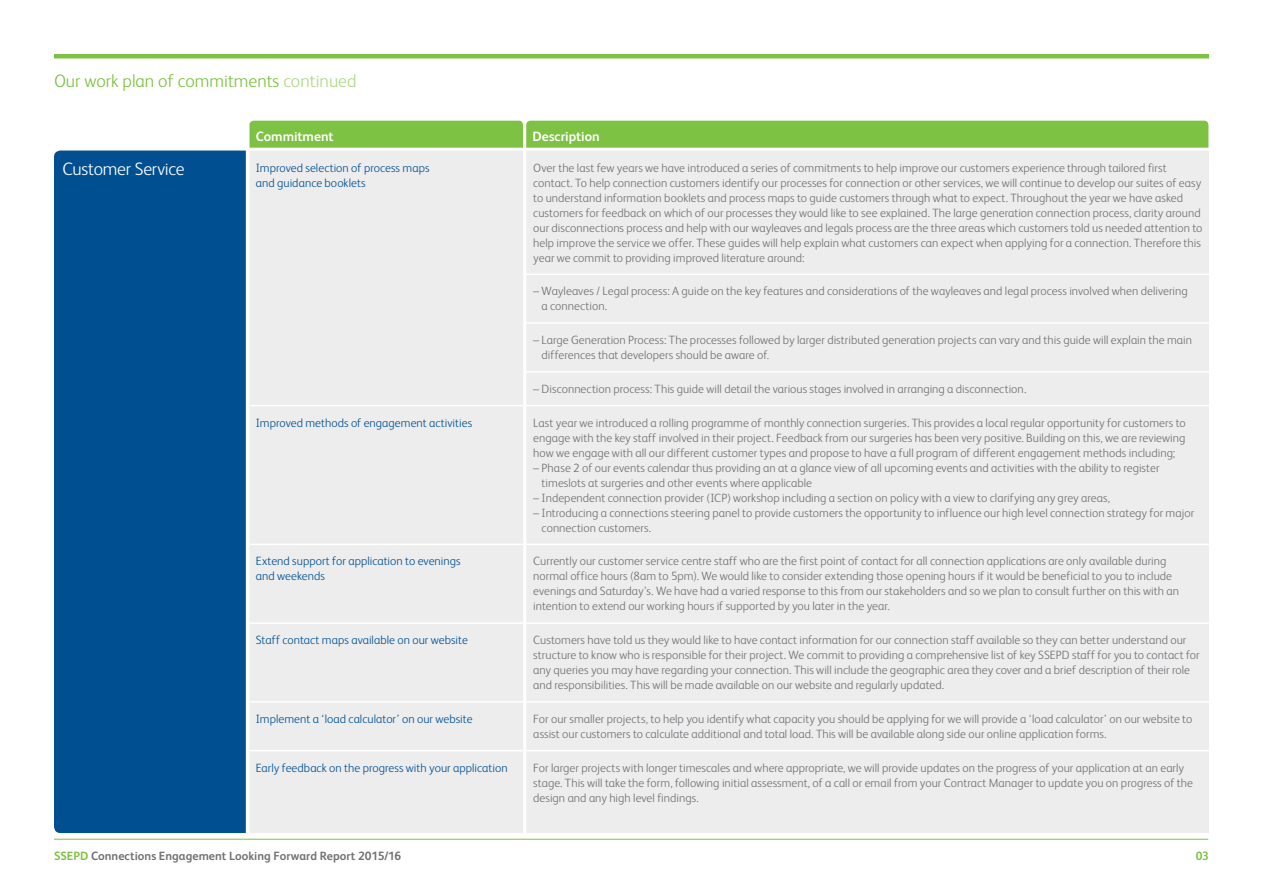
<style>
.page{position:relative;width:1263px;height:893px;background:#fff}
.page>*{position:absolute;margin:0;border:0;box-sizing:border-box;transform-origin:0 0}
.t1{font:300 18px "FS Albert";color:#7dc242}
.t2{font:300 18px "FS Albert";letter-spacing:-.015em;color:#fff}
.t3{font:700 13.5px "FS Albert";letter-spacing:-.005em;color:#fff}
.t4{font:300 12px/15px "FS Albert";letter-spacing:.005em;color:#717073}
.t5{font:300 12px/15px "FS Albert";letter-spacing:.005em;color:#005091}
.t6{font:700 12px "FS Albert";letter-spacing:.005em;color:#717073}
.t7{font:700 12px "FS Albert";color:#7dc242}
.s1{color:#b0d68a}
.s2{color:#7dc242}
</style>
<div class="page">
<div style="left:54px;top:54px;width:1155px;height:5px;background:#7dc242"></div>
<hr style="left:54px;top:839px;width:1154px;height:1px;background:#7dc242">
<div style="left:54px;top:151px;width:192px;height:682px;background:#005091"></div>
<div style="left:250px;top:151px;width:959px;height:682px;background:#ededee"></div>
<hr style="left:526px;top:274px;width:683px;height:1px;background:#fff">
<hr style="left:526px;top:322px;width:683px;height:2px;background:#fff">
<hr style="left:526px;top:371px;width:683px;height:2px;background:#fff">
<hr style="left:249px;top:405px;width:274px;height:1px;background:#fff">
<hr style="left:526px;top:405px;width:683px;height:1px;background:#fff">
<hr style="left:249px;top:544px;width:274px;height:1px;background:#fff">
<hr style="left:526px;top:544px;width:683px;height:1px;background:#fff">
<hr style="left:249px;top:622px;width:274px;height:2px;background:#fff">
<hr style="left:526px;top:622px;width:683px;height:2px;background:#fff">
<hr style="left:249px;top:701px;width:274px;height:2px;background:#fff">
<hr style="left:526px;top:701px;width:683px;height:2px;background:#fff">
<hr style="left:249px;top:750px;width:274px;height:1px;background:#fff">
<hr style="left:526px;top:750px;width:683px;height:1px;background:#fff">
<hr style="left:523px;top:151px;width:3px;height:123px;background:#fff">
<hr style="left:523px;top:274px;width:3px;height:49px;background:#fff">
<hr style="left:523px;top:323px;width:3px;height:49px;background:#fff">
<hr style="left:523px;top:372px;width:3px;height:34px;background:#fff">
<hr style="left:523px;top:406px;width:3px;height:138px;background:#fff">
<hr style="left:523px;top:544px;width:3px;height:79px;background:#fff">
<hr style="left:523px;top:623px;width:3px;height:79px;background:#fff">
<hr style="left:523px;top:702px;width:3px;height:49px;background:#fff">
<hr style="left:523px;top:751px;width:3px;height:82px;background:#fff">
<div style="left:249px;top:121px;width:959px;height:27px;background:#7dc242"></div>
<h1 class="t1" style="left:54px;top:70px;width:304px">Our work plan of commitments <span class="s1">continued</span></h1>
<h1 class="t2" style="left:63px;top:159px;width:123px">Customer Service</h1>
<p class="t3" style="left:256px;top:129px;width:79px">Commitment</p>
<p class="t3" style="left:533px;top:129px;width:69px">Description</p>
<p class="t5" style="left:256px;top:160px;width:175px">Improved selection of process maps and guidance booklets</p>
<p class="t4" style="left:533px;top:160px;width:671px">Over the last few years we have introduced a series of commitments to help improve our customers experience through tailored first contact. To help connection customers identify our processes for connection or other services, we will continue to develop our suites of easy to understand information booklets and process maps to guide customers through what to expect. Throughout the year we have asked customers for feedback on which of our processes they would like to see explained. The large generation connection process, clarity around our disconnections process and help with our wayleaves and legals process are the three areas which customers told us needed attention to help improve the service we offer. These guides will help explain what customers can expect when applying for a connection. Therefore this year we commit to providing improved literature around:</p>
<p class="t4" style="left:542px;top:284px;width:648px;text-indent:-8px">– Wayleaves / Legal process: A guide on the key features and considerations of the wayleaves and legal process involved when delivering a connection.</p>
<p class="t4" style="left:542px;top:332px;width:652px;text-indent:-8px">– Large Generation Process: The processes followed by larger distributed generation projects can vary and this guide will explain the main differences that developers should be aware of.</p>
<p class="t4" style="left:533px;top:381px;width:495px">– Disconnection process: This guide will detail the various stages involved in arranging a disconnection.</p>
<p class="t5" style="left:256px;top:415px;width:218px">Improved methods of engagement activities</p>
<p class="t4" style="left:533px;top:415px;width:654px;text-align:justify">Last year we introduced a rolling programme of monthly connection surgeries. This provides a local regular opportunity for customers to engage with the key staff involved in their project. Feedback from our surgeries has been very positive. Building on this, we are reviewing how we engage with all our different customer types and propose to have a full program of different engagement methods including;</p>
<p class="t4" style="left:542px;top:460px;width:619px;text-indent:-8px">– Phase 2 of our events calendar thus providing an at a glance view of all upcoming events and activities with the ability to register timeslots at surgeries and other events where applicable</p>
<p class="t4" style="left:533px;top:490px;width:578px">– Independent connection provider (ICP) workshop including a section on policy with a view to clarifying any grey areas,</p>
<p class="t4" style="left:542px;top:505px;width:654px;text-indent:-8px">– Introducing a connections steering panel to provide customers the opportunity to influence our high level connection strategy for major connection customers.</p>
<p class="t5" style="left:256px;top:554px;width:206px">Extend support for application to evenings and weekends</p>
<p class="t4" style="left:533px;top:554px;width:647px">Currently our customer service centre staff who are the first point of contact for all connection applications are only available during normal office hours (8am to 5pm). We would like to consider extending those opening hours if it would be beneficial to you to include evenings and Saturday’s. We have had a varied response to this from our stakeholders and so we plan to consult further on this with an intention to extend our working hours if supported by you later in the year.</p>
<p class="t5" style="left:256px;top:632px;width:213px">Staff contact maps available on our website</p>
<p class="t4" style="left:533px;top:632px;width:668px">Customers have told us they would like to have contact information for our connection staff available so they can better understand our structure to know who is responsible for their project. We commit to providing a comprehensive list of key SSEPD staff for you to contact for any queries you may have regarding your connection. This will include the geographic area they cover and a brief description of their role and responsibilities. This will be made available on our website and regularly updated.</p>
<p class="t5" style="left:256px;top:711px;width:218px">Implement a ‘load calculator’ on our website</p>
<p class="t4" style="left:533px;top:711px;width:661px">For our smaller projects, to help you identify what capacity you should be applying for we will provide a ‘load calculator’ on our website to assist our customers to calculate additional and total load. This will be available along side our online application forms.</p>
<p class="t5" style="left:256px;top:760px;width:253px">Early feedback on the progress with your application</p>
<p class="t4" style="left:533px;top:760px;width:661px">For larger projects with longer timescales and where appropriate, we will provide updates on the progress of your application at an early stage. This will take the form, following initial assessment, of a call or email from your Contract Manager to update you on progress of the design and any high level findings.</p>
<p class="t6" style="left:54px;top:848px;width:349px"><span class="s2">SSEPD</span> Connections Engagement Looking Forward Report 2015/16</p>
<p class="t7" style="left:1196px;top:848px;width:15px">03</p>
</div>
